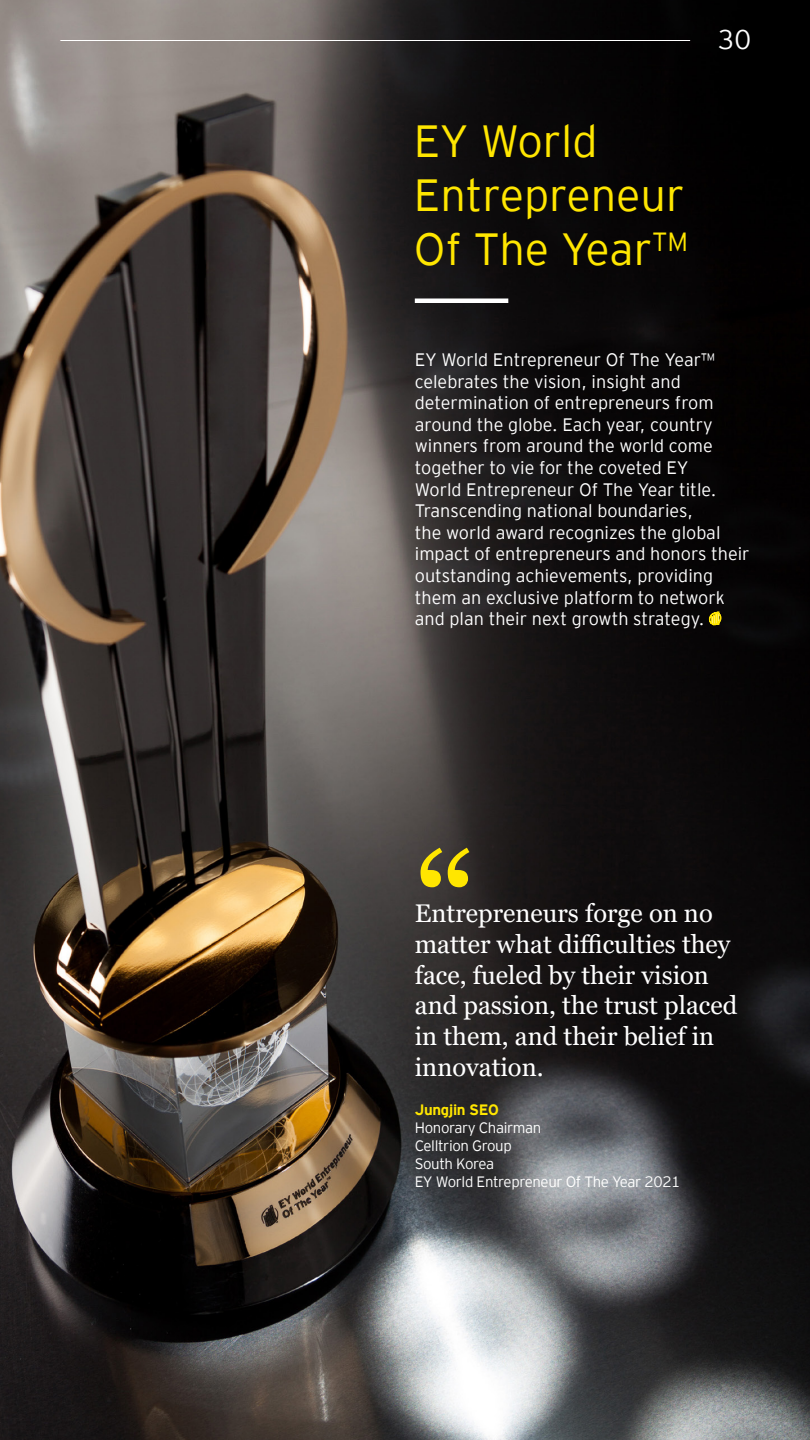
<style>
.page{position:relative;width:810px;height:1440px;background:#fff}
.page>*{position:absolute;margin:0;border:0;box-sizing:border-box;transform-origin:0 0}
.t1{font:150px "Georgia Pro";color:#ffe600}
.t2{font:300 45px/54px "EY Interstate";color:#ffe600}
.t3{font:300 27px "EY Interstate";color:#fff}
.t4{font:25.5px/30.9px "Georgia Pro";color:#fff}
.t5{font:300 18px/21.6px "EY Interstate";color:#fff}
.t6{font:300 15px/18px "EY Interstate";letter-spacing:-.025em;color:#fff}
.t7{font:700 15px "EY Interstate";letter-spacing:-.025em;color:#ffe600}
</style>
<div class="page">
<img style="left:0;top:0;width:810px;height:1440px">
<svg style="left:700px;top:611px;width:22px;height:23px"></svg>
<div style="left:415px;top:298px;width:93px;height:5px;background:#fff"></div>
<hr style="left:60px;top:40px;width:630px;height:1px;background:#fff">
<h2 class="t2" style="left:414px;top:112px;width:276px">EY World<br>Entrepreneur<br>Of The Year<sup>TM</sup></h2>
<h3 class="t3" style="left:718px;top:20px;width:35px">30</h3>
<p class="t5" style="left:415px;top:348px;width:336px">EY World Entrepreneur Of The Year™ celebrates the vision, insight and determination of entrepreneurs from around the globe. Each year, country winners from around the world come together to vie for the coveted EY<br>World Entrepreneur Of The Year title.<br>Transcending national boundaries,<br>the world award recognizes the global impact of entrepreneurs and honors their outstanding achievements, providing them an exclusive platform to network and plan their next growth strategy.</p>
<h1 class="t1" style="left:415px;top:822px;width:63px">“</h1>
<h3 class="t4" style="left:415px;top:898px;width:324px">Entrepreneurs forge on no matter what difficulties they face, fueled by their vision and passion, the trust placed in them, and their belief in innovation.</h3>
<p class="t7" style="left:415px;top:1099px;width:86px">Jungjin SEO</p>
<p class="t6" style="left:415px;top:1118px;width:267px">Honorary Chairman<br>Celltrion Group<br>South Korea<br>EY World Entrepreneur Of The Year 2021</p>
</div>
